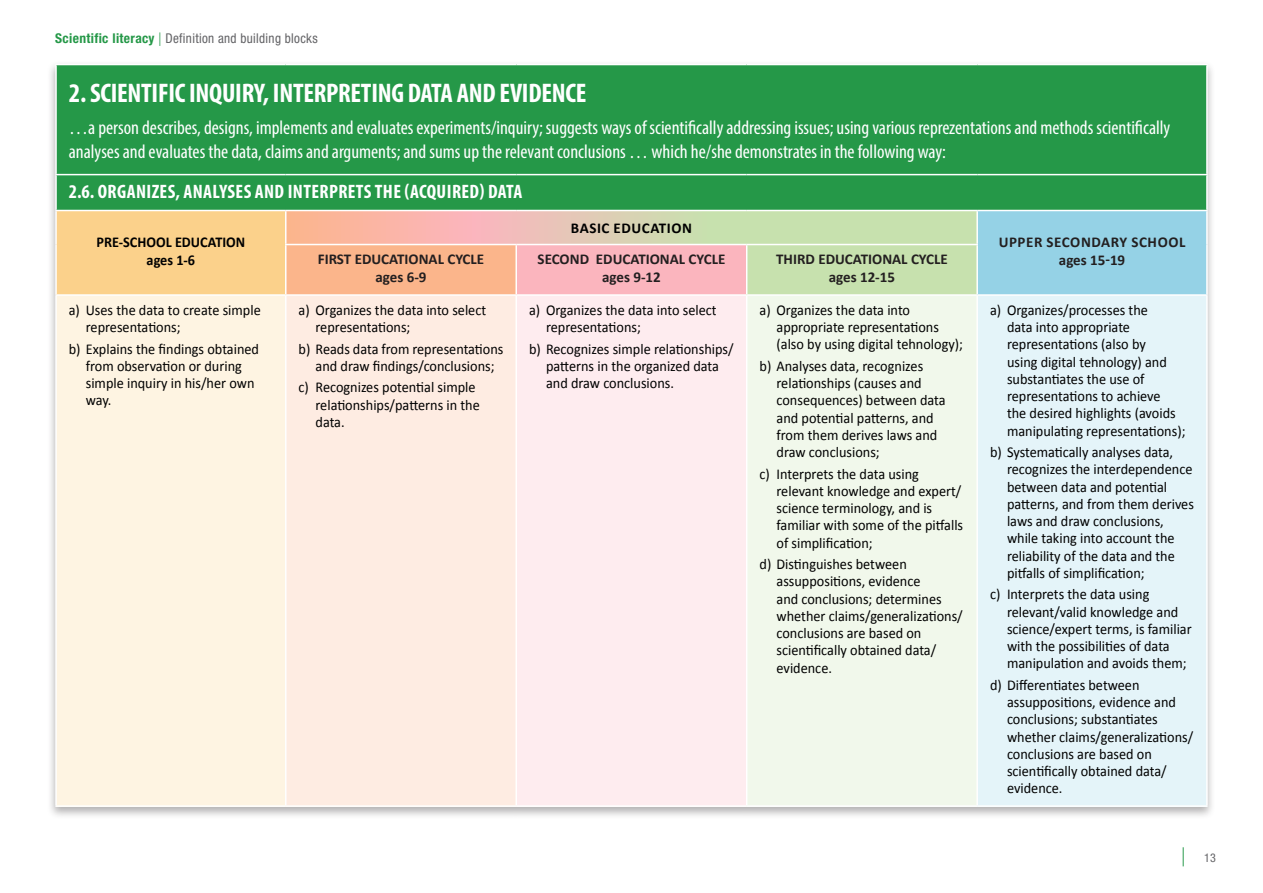
<style>
.page{position:relative;width:1263px;height:893px;background:#fff}
.page>*{position:absolute;margin:0;border:0;box-sizing:border-box;transform-origin:0 0}
.t1{font:700 condensed 27px "Myriad Pro";letter-spacing:-.01em;color:#fff}
.t2{font:italic condensed 25.65px "Helvetica Neue 57";color:#259848;scale:.56 1}
.t3{font:condensed 19.5px/23.4px "Myriad Pro";color:#fff}
.t4{font:700 condensed 19.5px "Myriad Pro";letter-spacing:.02em;color:#fff}
.t5{font:15px/17.2px "Calibri";color:#000;scale:.95 1}
.t6{font:700 15px/18px "Calibri";color:#231f20;text-align:center}
.t7{font:700 15px/18px "Calibri";color:#000;text-align:center;scale:.95 1}
.t8{font:700 15px "Calibri";letter-spacing:.04em;color:#231f20}
.t9{font:700 15px "Calibri";letter-spacing:.04em;color:#000}
.t10{font:condensed 13.5px "Helvetica Neue LT Pro";letter-spacing:.025em;color:#636366}
.t11{font:italic condensed 12px "Helvetica Neue 57";color:#636366}
.s1{font-weight:700;color:#259848}
.s2{font-family:"Helvetica Neue";font-weight:300;font-stretch:normal;color:#259848}
</style>
<div class="page">
<div style="left:47px;top:60px;width:1169px;height:759px;background:#231f20;opacity:.35"></div>
<div style="left:56px;top:65px;width:1151px;height:110px;background:#259848"></div>
<div style="left:56px;top:175px;width:1151px;height:35px;background:#259848"></div>
<div style="left:56px;top:210px;width:230px;height:85px;background:#fbd18b"></div>
<svg style="left:286px;top:211px;width:690px;height:33px;background:#deceaf"></svg>
<div style="left:977px;top:210px;width:230px;height:85px;background:#95d2e6"></div>
<div style="left:286px;top:244px;width:230px;height:51px;background:#fbb58b"></div>
<div style="left:516px;top:244px;width:231px;height:51px;background:#fbb5be"></div>
<div style="left:747px;top:244px;width:230px;height:51px;background:#c7e1ae"></div>
<div style="left:56px;top:295px;width:230px;height:511px;background:#fef4e2"></div>
<div style="left:286px;top:295px;width:230px;height:511px;background:#feece2"></div>
<div style="left:516px;top:295px;width:231px;height:511px;background:#feecef"></div>
<div style="left:747px;top:295px;width:230px;height:511px;background:#f1f8eb"></div>
<div style="left:977px;top:295px;width:230px;height:511px;background:#e4f4f9"></div>
<hr style="left:55px;top:64px;width:231px;height:1px;background:#fff">
<hr style="left:286px;top:64px;width:230px;height:1px;background:#fff">
<hr style="left:516px;top:64px;width:231px;height:1px;background:#fff">
<hr style="left:747px;top:64px;width:230px;height:1px;background:#fff">
<hr style="left:977px;top:64px;width:231px;height:1px;background:#fff">
<hr style="left:1206px;top:65px;width:2px;height:109px;background:#fff">
<hr style="left:1206px;top:175px;width:2px;height:35px;background:#fff">
<hr style="left:55px;top:65px;width:2px;height:109px;background:#fff">
<hr style="left:285px;top:296px;width:1px;height:509px;background:#fff">
<hr style="left:515px;top:296px;width:2px;height:509px;background:#fff">
<hr style="left:55px;top:210px;width:231px;height:1px;background:#fff">
<hr style="left:55px;top:211px;width:2px;height:33px;background:#fff">
<hr style="left:55px;top:244px;width:2px;height:50px;background:#fff">
<hr style="left:286px;top:210px;width:230px;height:1px;background:#fff">
<hr style="left:285px;top:211px;width:1px;height:33px;background:#fff">
<hr style="left:516px;top:210px;width:231px;height:1px;background:#fff">
<hr style="left:747px;top:210px;width:230px;height:1px;background:#fff">
<hr style="left:977px;top:210px;width:231px;height:1px;background:#fff">
<hr style="left:976px;top:211px;width:2px;height:33px;background:#fff">
<hr style="left:1206px;top:211px;width:2px;height:33px;background:#fff">
<hr style="left:1206px;top:244px;width:2px;height:50px;background:#fff">
<hr style="left:285px;top:244px;width:231px;height:1px;background:#fff">
<hr style="left:285px;top:245px;width:1px;height:49px;background:#fff">
<hr style="left:516px;top:244px;width:231px;height:1px;background:#fff">
<hr style="left:515px;top:245px;width:2px;height:49px;background:#fff">
<hr style="left:747px;top:244px;width:231px;height:1px;background:#fff">
<hr style="left:746px;top:245px;width:1px;height:49px;background:#fff">
<hr style="left:976px;top:245px;width:2px;height:49px;background:#fff">
<hr style="left:55px;top:294px;width:231px;height:2px;background:#fff">
<hr style="left:286px;top:294px;width:230px;height:2px;background:#fff">
<hr style="left:516px;top:294px;width:231px;height:2px;background:#fff">
<hr style="left:747px;top:294px;width:230px;height:2px;background:#fff">
<hr style="left:977px;top:294px;width:231px;height:2px;background:#fff">
<hr style="left:746px;top:296px;width:1px;height:509px;background:#fff">
<hr style="left:976px;top:296px;width:2px;height:509px;background:#fff">
<hr style="left:55px;top:174px;width:231px;height:1px;background:#fff">
<hr style="left:55px;top:175px;width:2px;height:35px;background:#fff">
<hr style="left:286px;top:174px;width:230px;height:1px;background:#fff">
<hr style="left:516px;top:174px;width:231px;height:1px;background:#fff">
<hr style="left:747px;top:174px;width:230px;height:1px;background:#fff">
<hr style="left:977px;top:174px;width:231px;height:1px;background:#fff">
<hr style="left:55px;top:805px;width:231px;height:2px;background:#fff">
<hr style="left:286px;top:805px;width:230px;height:2px;background:#fff">
<hr style="left:516px;top:805px;width:231px;height:2px;background:#fff">
<hr style="left:747px;top:805px;width:230px;height:2px;background:#fff">
<hr style="left:977px;top:805px;width:231px;height:2px;background:#fff">
<hr style="left:55px;top:296px;width:2px;height:509px;background:#fff">
<hr style="left:1206px;top:296px;width:2px;height:509px;background:#fff">
<p class="t10" style="left:55px;top:30px;width:264px"><span class="s1">Scientific literacy</span> <span class="s2">|</span> Definition and building blocks</p>
<h1 class="t1" style="left:69px;top:76px;width:519px">2. SCIENTIFIC INQUIRY, INTERPRETING DATA AND EVIDENCE</h1>
<p class="t3" style="left:69px;top:116px;width:1103px">…a person describes, designs, implements and evaluates experiments/inquiry; suggests ways of scientifically addressing issues; using various reprezentations and methods scientifically analyses and evaluates the data, claims and arguments; and sums up the relevant conclusions … which he/she demonstrates in the following way:</p>
<h3 class="t4" style="left:69px;top:179px;width:455px">2.6. ORGANIZES, ANALYSES AND INTERPRETS THE (ACQUIRED) DATA</h3>
<p class="t7" style="left:97px;top:233px;width:158px">PRE-SCHOOL EDUCATION ages 1-6</p>
<p class="t9" style="left:571px;top:219px;width:123px">BASIC EDUCATION</p>
<p class="t8" style="left:999px;top:233px;width:188px">UPPER SECONDARY SCHOOL</p>
<p class="t6" style="left:318px;top:250px;width:168px">FIRST EDUCATIONAL CYCLE</p>
<p class="t6" style="left:1059px;top:251px;width:68px">ages 15-19</p>
<p class="t6" style="left:375px;top:268px;width:53px">ages 6-9</p>
<p class="t6" style="left:538px;top:250px;width:189px">SECOND EDUCATIONAL CYCLE ages 9-12</p>
<p class="t6" style="left:776px;top:250px;width:173px">THIRD EDUCATIONAL CYCLE ages 12-15</p>
<p class="t5" style="left:86px;top:301px;width:186px;text-indent:-17px">a) Uses the data to create simple representations;</p>
<p class="t5" style="left:86px;top:340px;width:184px;text-indent:-17px">b) Explains the findings obtained from observation or during simple inquiry in his/her own way.</p>
<p class="t5" style="left:316px;top:301px;width:181px;text-indent:-17px">a) Organizes the data into select representations;</p>
<p class="t5" style="left:298px;top:340px;width:217px;text-align:center">b) Reads data from representations and draw findings/conclusions;</p>
<p class="t5" style="left:316px;top:379px;width:174px;text-indent:-17px">c) Recognizes potential simple relationships/patterns in the data.</p>
<p class="t5" style="left:546px;top:301px;width:181px;text-indent:-17px">a) Organizes the data into select representations;</p>
<p class="t5" style="left:546px;top:340px;width:199px;text-indent:-17px">b) Recognizes simple relationships/ patterns in the organized data and draw conclusions.</p>
<p class="t5" style="left:776px;top:301px;width:198px;text-indent:-17px">a) Organizes the data into appropriate representations (also by using digital tehnology);</p>
<p class="t5" style="left:776px;top:357px;width:180px;text-indent:-17px">b) Analyses data, recognizes relationships (causes and consequences) between data and potential patterns, and from them derives laws and draw conclusions;</p>
<p class="t5" style="left:776px;top:465px;width:198px;text-indent:-17px">c) Interprets the data using relevant knowledge and expert/ science terminology, and is familiar with some of the pitfalls of simplification;</p>
<p class="t5" style="left:776px;top:555px;width:198px;text-indent:-17px">d) Distinguishes between assuppositions, evidence<br>and conclusions; determines whether claims/generalizations/ conclusions are based on scientifically obtained data/ evidence.</p>
<p class="t5" style="left:1007px;top:301px;width:189px;text-indent:-17px">a) Organizes/processes the<br>data into appropriate representations (also by<br>using digital tehnology) and substantiates the use of representations to achieve<br>the desired highlights (avoids manipulating representations);</p>
<p class="t5" style="left:1007px;top:443px;width:198px;text-indent:-17px">b) Systematically analyses data, recognizes the interdependence between data and potential patterns, and from them derives laws and draw conclusions, while taking into account the reliability of the data and the pitfalls of simplification;</p>
<p class="t5" style="left:1007px;top:586px;width:196px;text-indent:-17px">c) Interprets the data using relevant/valid knowledge and science/expert terms, is familiar with the possibilities of data manipulation and avoids them;</p>
<p class="t5" style="left:1007px;top:676px;width:198px;text-indent:-17px">d) Differentiates between assuppositions, evidence and conclusions; substantiates whether claims/generalizations/ conclusions are based on scientifically obtained data/ evidence.</p>
<h2 class="t2" style="left:1182px;top:842px;width:7px">|</h2>
<p class="t11" style="left:1204px;top:850px;width:13px">13</p>
</div>
